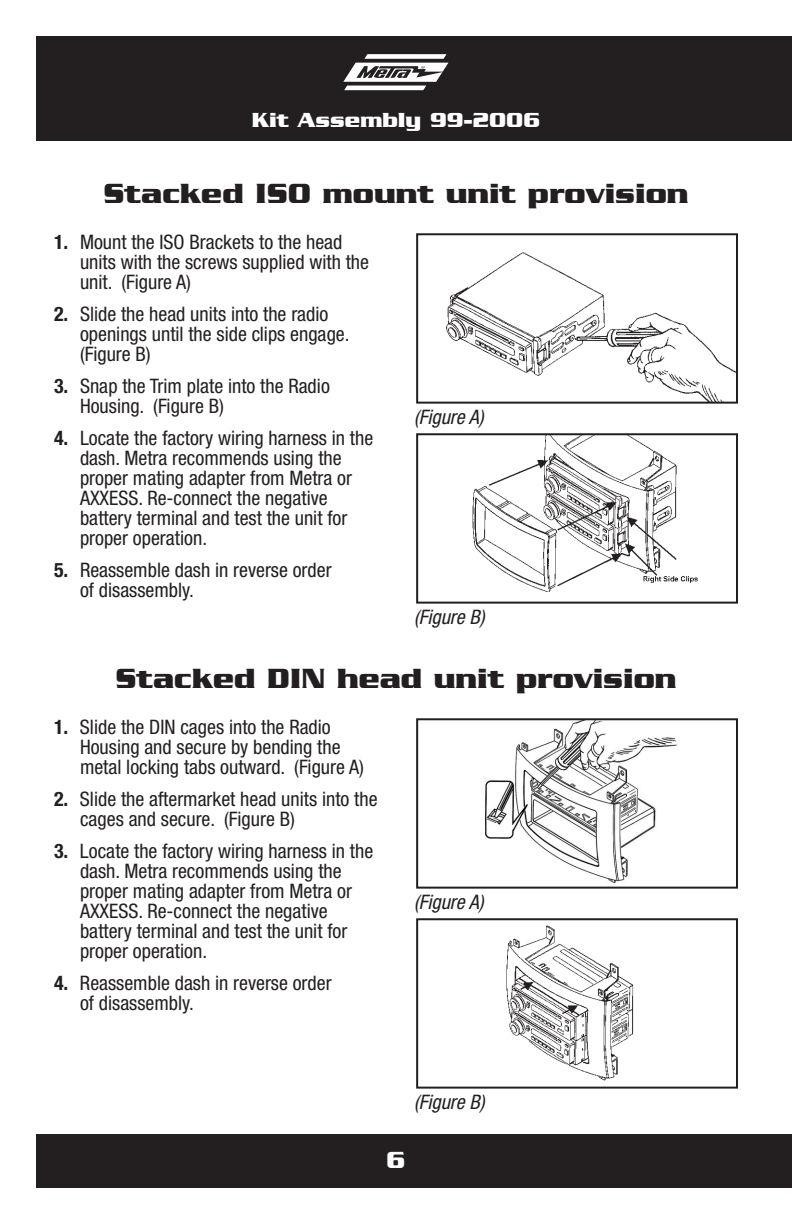
<style>
.page{position:relative;width:792px;height:1224px;background:#fff}
.page>*{position:absolute;margin:0;border:0;box-sizing:border-box;transform-origin:0 0}
.t1{font:700 30px "Serpentine";color:#231f20}
.t2{font:700 24px "Serpentine D";color:#fff}
.t3{font:700 22px "Serpentine";color:#fff}
.t4{font:condensed 20px/20px "Helvetica Neue";color:#231f20}
.t5{font:italic condensed 20px "Helvetica Neue";color:#231f20}
.s1{font-weight:700}
</style>
<div class="page">
<div style="left:36px;top:36px;width:756px;height:105px;background:#231f20"></div>
<div style="left:36px;top:1134px;width:756px;height:54px;background:#231f20"></div>
<svg style="left:343px;top:54px;width:105px;height:36px"></svg>
<img style="left:472px;top:436px;width:226px;height:156px">
<div style="left:416px;top:433px;width:322px;height:171px;border:2px solid #231f20"></div>
<img style="left:506px;top:925px;width:128px;height:156px">
<div style="left:416px;top:918px;width:322px;height:171px;border:2px solid #231f20"></div>
<img style="left:446px;top:252px;width:289px;height:149px">
<div style="left:416px;top:233px;width:322px;height:171px;border:2px solid #231f20"></div>
<img style="left:485px;top:721px;width:192px;height:163px">
<div style="left:416px;top:718px;width:322px;height:171px;border:2px solid #231f20"></div>
<p class="t3" style="left:252px;top:107px;width:290px">Kit Assembly 99-2006</p>
<h1 class="t1" style="left:103px;top:176px;width:587px">Stacked ISO mount unit provision</h1>
<p class="t4" style="left:80px;top:232px;width:291px;text-indent:-26px"><span class="s1">1.</span> Mount the ISO Brackets to the head units with the screws supplied with the unit. (Figure A)</p>
<p class="t4" style="left:80px;top:304px;width:271px;text-indent:-26px"><span class="s1">2.</span> Slide the head units into the radio openings until the side clips engage. (Figure B)</p>
<p class="t4" style="left:80px;top:376px;width:251px;text-indent:-26px"><span class="s1">3.</span> Snap the Trim plate into the Radio<br>Housing. (Figure B)</p>
<p class="t4" style="left:80px;top:428px;width:295px;text-indent:-26px"><span class="s1">4.</span> Locate the factory wiring harness in the dash. Metra recommends using the proper mating adapter from Metra or AXXESS. Re-connect the negative battery terminal and test the unit for proper operation.</p>
<p class="t4" style="left:80px;top:560px;width:253px;text-indent:-26px"><span class="s1">5.</span> Reassemble dash in reverse order of disassembly.</p>
<p class="t5" style="left:414px;top:406px;width:71px">(Figure A)</p>
<p class="t5" style="left:414px;top:606px;width:72px">(Figure B)</p>
<h1 class="t1" style="left:115px;top:661px;width:563px">Stacked DIN head unit provision</h1>
<p class="t4" style="left:80px;top:717px;width:285px;text-indent:-26px"><span class="s1">1.</span> Slide the DIN cages into the Radio<br>Housing and secure by bending the metal locking tabs outward. (Figure A)</p>
<p class="t4" style="left:80px;top:789px;width:299px;text-indent:-26px"><span class="s1">2.</span> Slide the aftermarket head units into the cages and secure. (Figure B)</p>
<p class="t4" style="left:80px;top:841px;width:295px;text-indent:-26px"><span class="s1">3.</span> Locate the factory wiring harness in the dash. Metra recommends using the proper mating adapter from Metra or AXXESS. Re-connect the negative battery terminal and test the unit for proper operation.</p>
<p class="t4" style="left:80px;top:973px;width:253px;text-indent:-26px"><span class="s1">4.</span> Reassemble dash in reverse order of disassembly.</p>
<p class="t5" style="left:414px;top:891px;width:71px">(Figure A)</p>
<p class="t5" style="left:414px;top:1091px;width:72px">(Figure B)</p>
<p class="t2" style="left:386px;top:1147px;width:21px">6</p>
</div>
